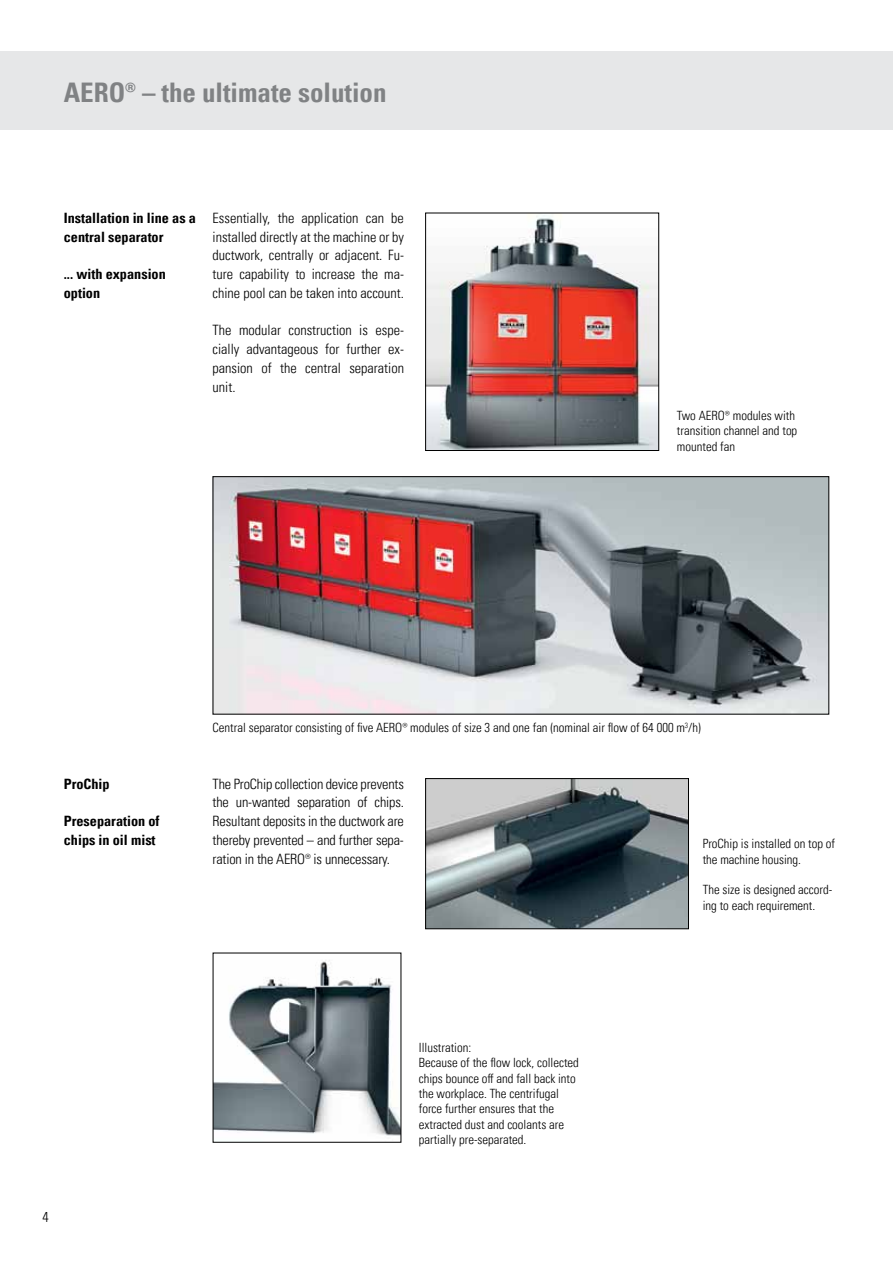
<style>
.page{position:relative;width:893px;height:1263px;background:#fff}
.page>*{position:absolute;margin:0;border:0;box-sizing:border-box;transform-origin:0 0}
.t1{font:700 condensed 27px "Univers LT Pro";color:#808284}
.t2{font:300 condensed 14.25px/18.8px "Univers LT Pro";color:#000;text-align:justify}
.t3{font:700 condensed 14.25px/18.8px "Univers LT Pro";color:#000}
.t4{font:300 condensed 12.75px/15.3px "Univers LT Pro";color:#000}
</style>
<div class="page">
<div style="left:0;top:51px;width:893px;height:79px;background:#e6e7e8"></div>
<img style="left:427px;top:215px;width:230px;height:234px">
<div style="left:425px;top:213px;width:234px;height:238px;border:1px solid #000"></div>
<img style="left:215px;top:478px;width:612px;height:234px">
<div style="left:213px;top:476px;width:616px;height:238px;border:1px solid #000"></div>
<img style="left:427px;top:780px;width:260px;height:147px">
<div style="left:425px;top:778px;width:264px;height:151px;border:1px solid #000"></div>
<img style="left:215px;top:960px;width:184px;height:176px">
<h1 class="t1" style="left:64px;top:82px;width:324px">AERO® – the ultimate solution</h1>
<p class="t3" style="left:64px;top:210px;width:134px">Installation in line as a central separator</p>
<p class="t3" style="left:64px;top:265px;width:104px">... with expansion option</p>
<p class="t2" style="left:213px;top:208px;width:193px">Essentially, the application can be installed directly at the machine or by ductwork, centrally or adjacent. Fu&shy;ture capability to increase the ma&shy;chine pool can be taken into account.</p>
<p class="t2" style="left:213px;top:320px;width:193px">The modular construction is espe&shy;cially advantageous for further ex&shy;pansion of the central separation unit.</p>
<p class="t4" style="left:677px;top:407px;width:122px">Two AERO® modules with transition channel and top mounted fan</p>
<p class="t3" style="left:64px;top:775px;width:47px">ProChip</p>
<p class="t3" style="left:64px;top:813px;width:97px">Preseparation of chips in oil mist</p>
<p class="t2" style="left:43px;top:1207px;width:8px">4</p>
<p class="t4" style="left:213px;top:719px;width:490px">Central separator consisting of five AERO® modules of size 3 and one fan (nominal air flow of 64 000 m<sup>3</sup>/h)</p>
<p class="t2" style="left:213px;top:773px;width:193px">The ProChip collection device prevents the un-wanted separation of chips.<br>Resultant deposits in the ductwork are thereby prevented – and further sepa&shy;ration in the AERO® is unnecessary.</p>
<p class="t4" style="left:419px;top:1039px;width:161px">Illustration:<br>Because of the flow lock, collected chips bounce off and fall back into the workplace. The centrifugal force further ensures that the extracted dust and coolants are partially pre-separated.</p>
<p class="t4" style="left:703px;top:836px;width:134px">ProChip is installed on top of the machine housing.</p>
<p class="t4" style="left:703px;top:881px;width:131px">The size is designed accord&shy;ing to each requirement.</p>
</div>
